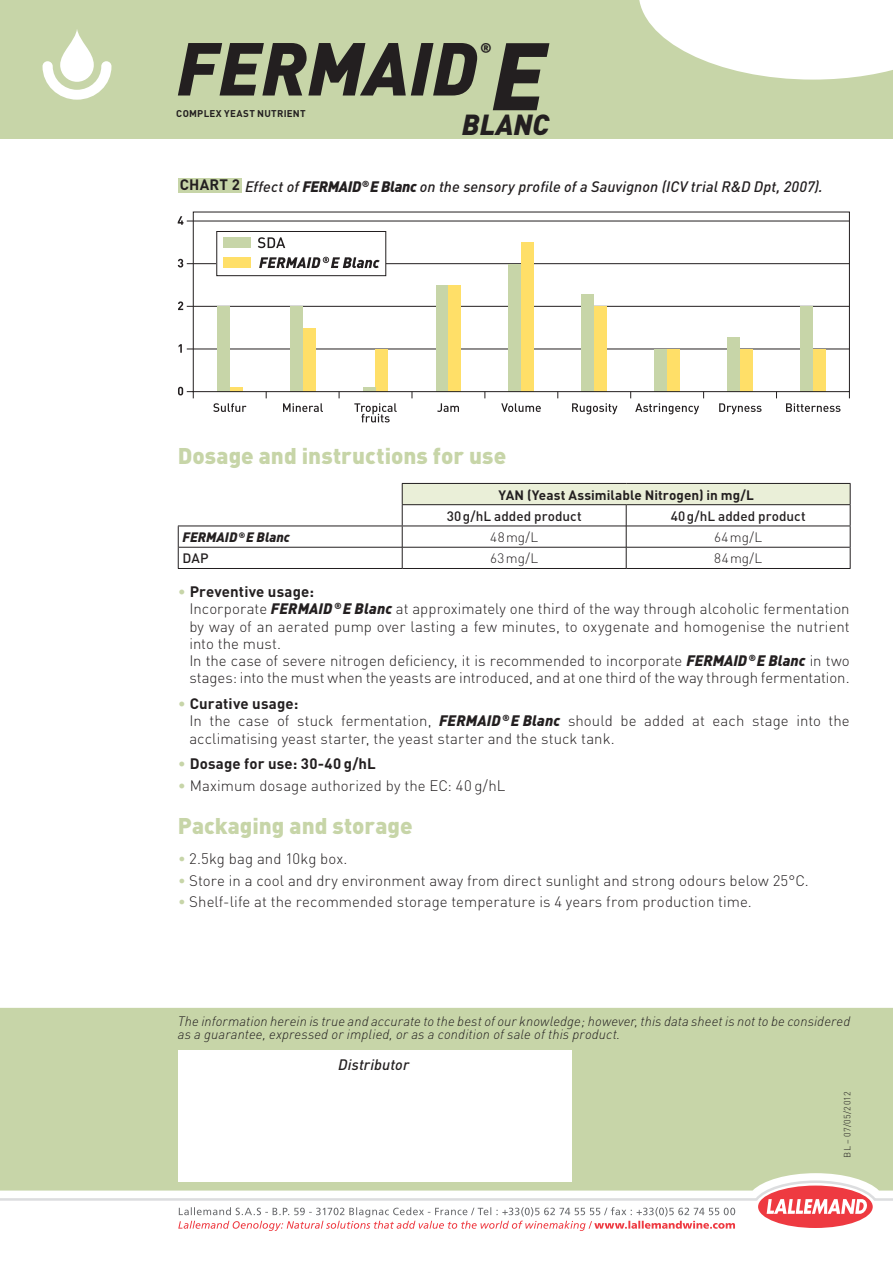
<style>
.page{position:relative;width:893px;height:1263px;background:#fff}
.page>*{position:absolute;margin:0;border:0;box-sizing:border-box;transform-origin:0 0}
.t1{font:italic 900 94.2px "DIN";color:#231f20}
.t2{font:italic 900 73.65px "DIN";color:#231f20}
.t3{font:italic 900 28.65px "DIN";color:#231f20}
.t4{font:900 22.5px "DIN";color:#c7d5a8}
.t5{font:300 15px/17.2px "DIN";letter-spacing:.005em;color:#231f20}
.t6{font:italic 500 15px "DIN";letter-spacing:.005em;color:#231f20}
.t7{font:700 15px "DIN";letter-spacing:.01em;color:#231f20}
.t8{font:italic 900 14.25px "DIN";color:#231f20}
.t9{font:italic 300 13.5px/13.5px "DIN";letter-spacing:.01em;color:#231f20}
.t10{font:500 13.5px "DIN";letter-spacing:.005em;color:#231f20}
.t11{font:700 13.5px "DIN";letter-spacing:.005em;color:#231f20}
.t12{font:300 13.5px "DIN";letter-spacing:.035em;color:#231f20}
.t13{font:italic 900 13.5px "DIN";color:#231f20}
.t14{font:700 9.75px "DIN";letter-spacing:.025em;color:#231f20}
.t15{font:300 9px "DIN";letter-spacing:.03em;color:#231f20}
.s1{font-weight:700;font-style:normal}
.s2{font-weight:900}
.s3{color:#c7d5a8}
.s4{font-weight:700}
.s5{font-weight:900;font-style:italic}
.s6{font-weight:300;color:#c7d5a8}
.s7{font-style:italic;color:#c7d5a8}
</style>
<div class="page">
<div style="left:402px;top:483px;width:448px;height:22px;background:#eaefd8"></div>
<hr style="left:402px;top:483px;width:224px;height:1px;background:#231f20">
<hr style="left:626px;top:483px;width:224px;height:1px;background:#231f20">
<hr style="left:402px;top:504px;width:224px;height:1px;background:#231f20">
<svg style="left:402px;top:484px;width:1px;height:84px"></svg>
<hr style="left:626px;top:504px;width:224px;height:1px;background:#231f20">
<hr style="left:178px;top:526px;width:224px;height:1px;background:#231f20">
<hr style="left:402px;top:526px;width:224px;height:1px;background:#231f20">
<hr style="left:626px;top:526px;width:224px;height:1px;background:#231f20">
<svg style="left:178px;top:526px;width:1px;height:42px"></svg>
<svg style="left:850px;top:484px;width:1px;height:84px"></svg>
<hr style="left:178px;top:568px;width:224px;height:1px;background:#231f20">
<hr style="left:402px;top:568px;width:224px;height:1px;background:#231f20">
<hr style="left:626px;top:568px;width:224px;height:1px;background:#231f20">
<hr style="left:179px;top:547px;width:223px;height:1px;background:#231f20">
<hr style="left:402px;top:547px;width:224px;height:1px;background:#231f20">
<hr style="left:626px;top:547px;width:224px;height:1px;background:#231f20">
<svg style="left:626px;top:505px;width:1px;height:63px"></svg>
<div style="left:0;top:0;width:893px;height:138px;background:#c7d5a8"></div>
<svg style="left:639px;top:0;width:254px;height:80px"></svg>
<svg style="left:60px;top:29px;width:34px;height:53px"></svg>
<svg style="left:43px;top:61px;width:68px;height:39px"></svg>
<div style="left:0;top:1008px;width:893px;height:171px;background:#c7d5a8"></div>
<div style="left:178px;top:1050px;width:393px;height:132px;background:#fff"></div>
<svg style="left:0;top:1179px;width:893px;height:52px"></svg>
<div style="left:178px;top:178px;width:64px;height:14px;background:#c7d5a8"></div>
<hr style="left:193px;top:221px;width:656px;height:1px;background:#231f20">
<hr style="left:193px;top:263px;width:656px;height:1px;background:#231f20">
<hr style="left:193px;top:306px;width:656px;height:1px;background:#231f20">
<hr style="left:193px;top:349px;width:656px;height:1px;background:#231f20">
<div style="left:230px;top:387px;width:12px;height:5px;background:#ffdf68"></div>
<div style="left:303px;top:328px;width:12px;height:64px;background:#ffdf68"></div>
<div style="left:376px;top:349px;width:12px;height:43px;background:#ffdf68"></div>
<div style="left:436px;top:285px;width:12px;height:107px;background:#c7d5a8"></div>
<div style="left:509px;top:264px;width:12px;height:128px;background:#c7d5a8"></div>
<div style="left:581px;top:294px;width:13px;height:98px;background:#c7d5a8"></div>
<div style="left:654px;top:349px;width:13px;height:43px;background:#c7d5a8"></div>
<div style="left:727px;top:337px;width:13px;height:55px;background:#c7d5a8"></div>
<div style="left:800px;top:306px;width:13px;height:86px;background:#c7d5a8"></div>
<div style="left:217px;top:306px;width:13px;height:86px;background:#c7d5a8"></div>
<div style="left:290px;top:306px;width:13px;height:86px;background:#c7d5a8"></div>
<div style="left:363px;top:387px;width:13px;height:5px;background:#c7d5a8"></div>
<div style="left:448px;top:285px;width:13px;height:107px;background:#ffdf68"></div>
<div style="left:521px;top:242px;width:13px;height:150px;background:#ffdf68"></div>
<div style="left:594px;top:306px;width:13px;height:86px;background:#ffdf68"></div>
<div style="left:667px;top:349px;width:13px;height:43px;background:#ffdf68"></div>
<div style="left:740px;top:349px;width:13px;height:43px;background:#ffdf68"></div>
<div style="left:813px;top:349px;width:13px;height:43px;background:#ffdf68"></div>
<div style="left:193px;top:212px;width:657px;height:180px;border:1px solid #231f20"></div>
<svg style="left:178px;top:216px;width:15px;height:9px"></svg>
<svg style="left:178px;top:259px;width:15px;height:8px"></svg>
<svg style="left:178px;top:301px;width:15px;height:9px"></svg>
<svg style="left:179px;top:344px;width:14px;height:9px"></svg>
<svg style="left:178px;top:387px;width:16px;height:11px"></svg>
<svg style="left:213px;top:403px;width:34px;height:9px"></svg>
<svg style="left:283px;top:403px;width:40px;height:9px"></svg>
<svg style="left:354px;top:403px;width:43px;height:19px"></svg>
<svg style="left:437px;top:403px;width:22px;height:9px"></svg>
<svg style="left:501px;top:403px;width:40px;height:9px"></svg>
<svg style="left:572px;top:403px;width:45px;height:11px"></svg>
<svg style="left:630px;top:392px;width:74px;height:22px"></svg>
<svg style="left:719px;top:403px;width:42px;height:11px"></svg>
<svg style="left:786px;top:403px;width:54px;height:9px"></svg>
<div style="left:217px;top:231px;width:169px;height:45px;background:#fff"></div>
<div style="left:216px;top:231px;width:170px;height:45px;border:1px solid #231f20"></div>
<svg style="left:259px;top:257px;width:121px;height:11px"></svg>
<svg style="left:258px;top:237px;width:27px;height:11px"></svg>
<div style="left:224px;top:258px;width:27px;height:10px;background:#ffdf68"></div>
<div style="left:224px;top:238px;width:27px;height:10px;background:#c7d5a8"></div>
<h2 class="t2" style="left:177px;top:20px;width:302px">FERMAID</h2>
<p class="t8" style="left:480px;top:38px;width:13px">®</p>
<h3 class="t3" style="left:462px;top:106px;width:89px">BLANC</h3>
<h1 class="t1" style="left:491px;top:14px;width:56px">E</h1>
<p class="t14" style="left:176px;top:107px;width:131px">COMPLEX YEAST NUTRIENT</p>
<p class="t6" style="left:180px;top:177px;width:645px"><span class="s1">CHART 2</span> Effect of <span class="s2">FERMAID</span><sup>®</sup> <span class="s2">E Blanc</span> on the sensory profile of a Sauvignon (ICV trial R&amp;D Dpt, 2007).</p>
<h3 class="t4" style="left:178px;top:441px;width:330px">Dosage and instructions for use</h3>
<p class="t11" style="left:499px;top:486px;width:257px">YAN (Yeast Assimilable Nitrogen) in mg/L</p>
<p class="t10" style="left:447px;top:507px;width:136px">30 g/hL added product</p>
<p class="t10" style="left:671px;top:507px;width:136px">40 g/hL added product</p>
<p class="t13" style="left:182px;top:528px;width:109px">FERMAID <sup>®</sup> E Blanc</p>
<p class="t12" style="left:490px;top:529px;width:49px">48mg/L</p>
<p class="t12" style="left:714px;top:529px;width:49px">64mg/L</p>
<p class="t10" style="left:182px;top:550px;width:28px">DAP</p>
<p class="t12" style="left:490px;top:550px;width:49px">63mg/L</p>
<p class="t12" style="left:714px;top:550px;width:49px">84mg/L</p>
<p class="t5" style="left:189px;top:583px;width:662px;text-indent:-11px"><span class="s3">•</span> <span class="s4">Preventive usage:<br></span>Incorporate <span class="s5">FERMAID</span> <sup>®</sup> <span class="s5">E Blanc</span> at approximately one third of the way through alcoholic fermentation by way of an aerated pump over lasting a few minutes, to oxygenate and homogenise the nutrient into the must.<br>In the case of severe nitrogen deficiency, it is recommended to incorporate <span class="s5">FERMAID</span> <sup>®</sup> <span class="s5">E Blanc</span> in two stages: into the must when the yeasts are introduced, and at one third of the way through fermentation.</p>
<p class="t5" style="left:189px;top:695px;width:662px;text-indent:-11px"><span class="s3">•</span> <span class="s4">Curative usage:<br></span>In the case of stuck fermentation, <span class="s5">FERMAID</span> <sup>®</sup> <span class="s5">E Blanc</span> should be added at each stage into the acclimatising yeast starter, the yeast starter and the stuck tank.</p>
<p class="t7" style="left:178px;top:754px;width:200px"><span class="s6">•</span> Dosage for use: 30-40 g/hL</p>
<p class="t5" style="left:178px;top:777px;width:329px"><span class="s3">•</span> Maximum dosage authorized by the EC: 40 g/hL</p>
<h3 class="t4" style="left:178px;top:811px;width:236px">Packaging and storage</h3>
<p class="t5" style="left:178px;top:850px;width:171px"><span class="s7">•</span> 2.5kg bag and 10kg box.</p>
<p class="t5" style="left:178px;top:872px;width:633px"><span class="s7">•</span> Store in a cool and dry environment away from direct sunlight and strong odours below 25°C.</p>
<p class="t5" style="left:178px;top:893px;width:575px"><span class="s7">•</span> Shelf-life at the recommended storage temperature is 4 years from production time.</p>
<p class="t9" style="left:178px;top:1014px;width:674px">The information herein is true and accurate to the best of our knowledge; however, this data sheet is not to be considered as a guarantee, expressed or implied, or as a condition of sale of this product.</p>
<p class="t6" style="left:338px;top:1055px;width:72px">Distributor</p>
<p class="t15" style="left:842px;top:1157px;width:67px;rotate:-90deg">BL – 07/05/2012</p>
</div>
